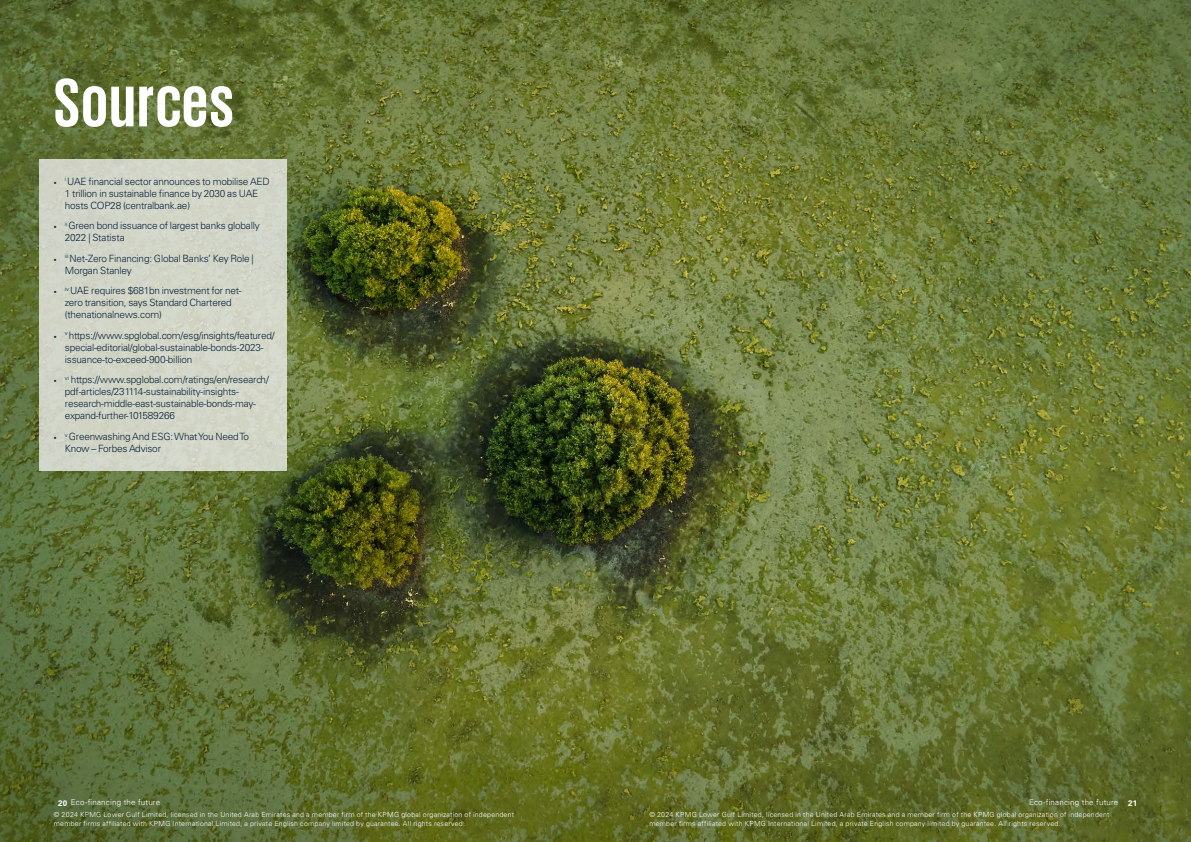
<style>
.page{position:relative;width:1191px;height:842px;background:#fff}
.page>*{position:absolute;margin:0;border:0;box-sizing:border-box;transform-origin:0 0}
.Chapter_Headline_white___KPMG_Bold_40pt{font:700 70px "KPMG";letter-spacing:.02em;color:#fff}
.t1{font:300 10px/12px "Univers LT Std";letter-spacing:-.02em;color:#0c233c}
.t2{font:300 8px "Univers 45";letter-spacing:.02em;color:#fff}
.t3{font:300 7px/9px "Univers 45";letter-spacing:.03em;color:#fff}
.t4{font:300 5.8px "Univers LT Std";color:#0c233c}
.s1{font-family:"Univers LT Std";font-weight:700}
</style>
<div class="page">
<img style="left:0;top:0;width:1191px;height:842px">
<div style="left:39px;top:159px;width:247px;height:312px;background:#d2d5c7"></div>
<p class="Chapter_Headline_white___KPMG_Bold_40pt" style="left:54px;top:67px;width:181px">Sources</p>
<p class="t4" style="left:54px;top:179px;width:4px">•</p>
<p class="t1" style="left:65px;top:175px;width:206px"><sup>i</sup> UAE financial sector announces to mobilise AED<br>1 trillion in sustainable finance by 2030 as UAE hosts COP28 (centralbank.ae)</p>
<p class="t4" style="left:54px;top:224px;width:4px">•</p>
<p class="t1" style="left:65px;top:220px;width:196px"><sup>ii</sup> Green bond issuance of largest banks globally<br>2022 | Statista</p>
<p class="t4" style="left:54px;top:256px;width:4px">•</p>
<p class="t1" style="left:65px;top:252px;width:190px"><sup>iii</sup> Net-Zero Financing: Global Banks’ Key Role |<br>Morgan Stanley</p>
<p class="t4" style="left:54px;top:289px;width:4px">•</p>
<p class="t1" style="left:65px;top:285px;width:178px"><sup>iv</sup> UAE requires $681bn investment for net&shy;zero transition, says Standard Chartered (thenationalnews.com)</p>
<p class="t4" style="left:54px;top:333px;width:4px">•</p>
<p class="t1" style="left:65px;top:329px;width:211px"><sup>v</sup> https://www.spglobal.com/esg/insights/featured/ special-editorial/global-sustainable-bonds-2023- issuance-to-exceed-900-billion</p>
<p class="t4" style="left:54px;top:378px;width:4px">•</p>
<p class="t1" style="left:65px;top:374px;width:205px"><sup>vi</sup> https://www.spglobal.com/ratings/en/research/ pdf-articles/231114-sustainability-insights&shy;research-middle-east-sustainable-bonds-may&shy;expand-further-101589266</p>
<p class="t4" style="left:54px;top:434px;width:4px">•</p>
<p class="t1" style="left:65px;top:430px;width:186px"><sup>v</sup> Greenwashing And ESG: What You Need To<br>Know – Forbes Advisor</p>
<p class="t2" style="left:58px;top:797px;width:104px"><span class="s1">20</span> Eco-financing the future</p>
<p class="t2" style="left:1029px;top:798px;width:110px">Eco-financing the future <span class="s1">21</span></p>
<p class="t3" style="left:649px;top:810px;width:462px">© 2024 KPMG Lower Gulf Limited, licensed in the United Arab Emirates and a member firm of the KPMG global organization of independent member firms affiliated with KPMG International Limited, a private English company limited by guarantee. All rights reserved.</p>
<p class="t3" style="left:54px;top:810px;width:462px">© 2024 KPMG Lower Gulf Limited, licensed in the United Arab Emirates and a member firm of the KPMG global organization of independent member firms affiliated with KPMG International Limited, a private English company limited by guarantee. All rights reserved.</p>
</div>
